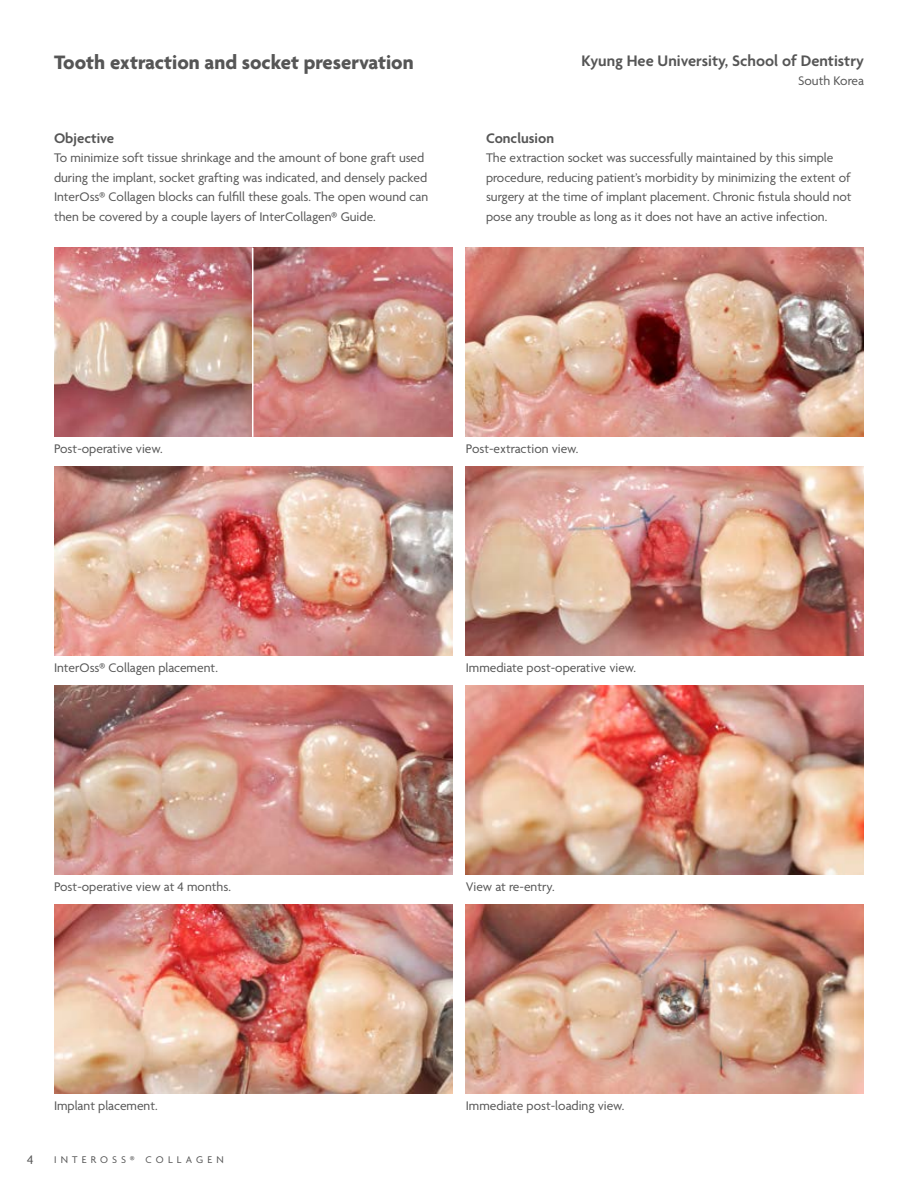
<style>
.page{position:relative;width:918px;height:1188px;background:#fff}
.page>*{position:absolute;margin:0;border:0;box-sizing:border-box;transform-origin:0 0}
.t1{font:700 21px "Agenda";color:#565656}
.t2{font:600 16.5px "Agenda";color:#565656}
.t3{font:600 15px "Agenda";color:#565656}
.t4{font:13.5px/19.5px "Agenda";color:#565656}
.t5{font:10.5px "Agenda";letter-spacing:.4em;color:#565656}
</style>
<div class="page">
<img style="left:54px;top:466px;width:398px;height:189px">
<img style="left:466px;top:466px;width:398px;height:189px">
<img style="left:54px;top:685px;width:398px;height:189px">
<img style="left:466px;top:685px;width:398px;height:189px">
<img style="left:54px;top:904px;width:398px;height:189px">
<img style="left:466px;top:904px;width:398px;height:189px">
<img style="left:54px;top:248px;width:398px;height:189px">
<img style="left:466px;top:248px;width:398px;height:189px">
<hr style="left:252px;top:248px;width:1px;height:189px;background:#fff">
<h1 class="t1" style="left:54px;top:51px;width:361px">Tooth extraction and socket preservation</h1>
<p class="t3" style="left:54px;top:130px;width:62px">Objective</p>
<p class="t4" style="left:54px;top:149px;width:376px">To minimize soft tissue shrinkage and the amount of bone graft used during the implant, socket grafting was indicated, and densely packed InterOss® Collagen blocks can fulfill these goals. The open wound can then be covered by a couple layers of InterCollagen® Guide.</p>
<p class="t2" style="left:582px;top:52px;width:284px">Kyung Hee University, School of Dentistry</p>
<p class="t4" style="left:798px;top:72px;width:67px">South Korea</p>
<p class="t3" style="left:486px;top:130px;width:70px">Conclusion</p>
<p class="t4" style="left:486px;top:149px;width:367px">The extraction socket was successfully maintained by this simple procedure, reducing patient’s morbidity by minimizing the extent of surgery at the time of implant placement. Chronic fistula should not pose any trouble as long as it does not have an active infection.</p>
<p class="t4" style="left:54px;top:440px;width:110px">Post-operative view.</p>
<p class="t4" style="left:466px;top:440px;width:114px">Post-extraction view.</p>
<p class="t4" style="left:54px;top:659px;width:165px">InterOss® Collagen placement.</p>
<p class="t4" style="left:466px;top:659px;width:172px">Immediate post-operative view.</p>
<p class="t4" style="left:54px;top:878px;width:179px">Post-operative view at 4 months.</p>
<p class="t4" style="left:466px;top:878px;width:90px">View at re-entry.</p>
<p class="t4" style="left:54px;top:1096px;width:105px">Implant placement.</p>
<p class="t4" style="left:466px;top:1096px;width:160px">Immediate post-loading view.</p>
<p class="t4" style="left:27px;top:1151px;width:8px">4</p>
<p class="t5" style="left:54px;top:1154px;width:171px">INTEROSS® COLLAGEN</p>
</div>
